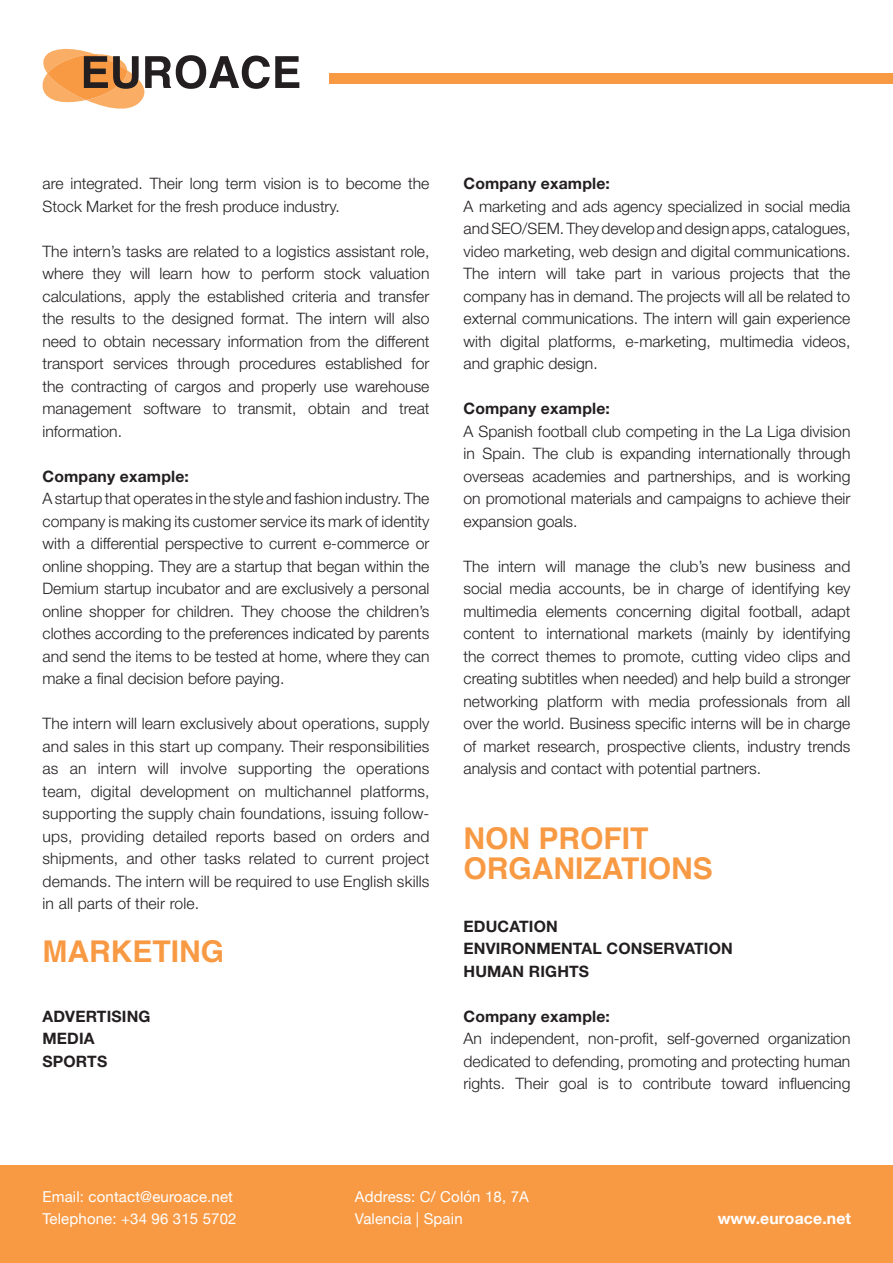
<style>
.page{position:relative;width:893px;height:1263px;background:#fff}
.page>*{position:absolute;margin:0;border:0;box-sizing:border-box;transform-origin:0 0}
.Título_1{font:700 30px/30px "Helvetica";color:#f89a44}
.Texto_corrido{font:300 15.75px/22.5px "Helvetica Neue LT Std";color:#231f20;text-align:justify}
.Título_2{font:700 15.75px "Helvetica Neue LT Std";letter-spacing:.01em;color:#231f20}
.t1{font:700 15.75px "Helvetica Neue";letter-spacing:.01em;color:#fff}
.t2{font:15px/22.5px "Helvetica Neue";letter-spacing:.01em;color:#fff}
</style>
<div class="page">
<svg style="left:42px;top:48px;width:257px;height:61px"></svg>
<div style="left:0;top:1165px;width:893px;height:98px;background:#f89a44"></div>
<div style="left:330px;top:74px;width:563px;height:10px;background:#f89a44"></div>
<p class="Texto_corrido" style="left:43px;top:172px;width:388px">are integrated. Their long term vision is to become the<br>Stock Market for the fresh produce industry.</p>
<p class="Texto_corrido" style="left:43px;top:239px;width:388px">The intern’s tasks are related to a logistics assistant role, where they will learn how to perform stock valuation calculations, apply the established criteria and transfer the results to the designed format. The intern will also need to obtain necessary information from the different transport services through procedures established for the contracting of cargos and properly use warehouse management software to transmit, obtain and treat information.</p>
<p class="Título_2" style="left:43px;top:466px;width:148px">Company example:</p>
<p class="Texto_corrido" style="left:43px;top:487px;width:388px">A startup that operates in the style and fashion industry. The company is making its customer service its mark of identity with a differential perspective to current e-commerce or online shopping. They are a startup that began within the Demium startup incubator and are exclusively a personal online shopper for children. They choose the children’s clothes according to the preferences indicated by parents and send the items to be tested at home, where they can make a final decision before paying.</p>
<p class="Texto_corrido" style="left:43px;top:712px;width:388px">The intern will learn exclusively about operations, supply and sales in this start up company. Their responsibilities as an intern will involve supporting the operations team, digital development on multichannel platforms, supporting the supply chain foundations, issuing follow&shy;ups, providing detailed reports based on orders and shipments, and other tasks related to current project demands. The intern will be required to use English skills in all parts of their role.</p>
<p class="Título_1" style="left:43px;top:936px;width:183px">MARKETING</p>
<p class="Título_2" style="left:43px;top:1006px;width:110px">ADVERTISING</p>
<p class="Título_2" style="left:43px;top:1029px;width:54px">MEDIA</p>
<p class="Título_2" style="left:43px;top:1051px;width:66px">SPORTS</p>
<p class="Título_2" style="left:463px;top:174px;width:148px">Company example:</p>
<p class="Texto_corrido" style="left:463px;top:194px;width:388px">A marketing and ads agency specialized in social media and SEO/SEM. They develop and design apps, catalogues, video marketing, web design and digital communications.</p>
<p class="Texto_corrido" style="left:463px;top:262px;width:388px">The intern will take part in various projects that the company has in demand. The projects will all be related to external communications. The intern will gain experience with digital platforms, e-marketing, multimedia videos, and graphic design.</p>
<p class="Título_2" style="left:463px;top:399px;width:148px">Company example:</p>
<p class="Texto_corrido" style="left:463px;top:419px;width:388px">A Spanish football club competing in the La Liga division in Spain. The club is expanding internationally through overseas academies and partnerships, and is working on promotional materials and campaigns to achieve their expansion goals.</p>
<p class="Texto_corrido" style="left:463px;top:554px;width:388px">The intern will manage the club’s new business and social media accounts, be in charge of identifying key multimedia elements concerning digital football, adapt content to international markets (mainly by identifying the correct themes to promote, cutting video clips and creating subtitles when needed) and help build a stronger networking platform with media professionals from all over the world. Business specific interns will be in charge of market research, prospective clients, industry trends analysis and contact with potential partners.</p>
<p class="Título_1" style="left:463px;top:824px;width:251px">NON PROFIT<br>ORGANIZATIONS</p>
<p class="Título_2" style="left:463px;top:916px;width:96px">EDUCATION</p>
<p class="Título_2" style="left:463px;top:939px;width:271px">ENVIRONMENTAL CONSERVATION</p>
<p class="Título_2" style="left:463px;top:961px;width:127px">HUMAN RIGHTS</p>
<p class="Título_2" style="left:463px;top:1006px;width:148px">Company example:</p>
<p class="Texto_corrido" style="left:463px;top:1027px;width:388px">An independent, non-profit, self-governed organization dedicated to defending, promoting and protecting human rights. Their goal is to contribute toward influencing</p>
<p class="t2" style="left:43px;top:1186px;width:195px">Email: contact@euroace.net<br>Telephone: +34 96 315 5702</p>
<p class="t2" style="left:355px;top:1186px;width:176px">Address: C/ Colón 18, 7A<br>Valencia | Spain</p>
<p class="t1" style="left:718px;top:1206px;width:135px">www.euroace.net</p>
</div>
